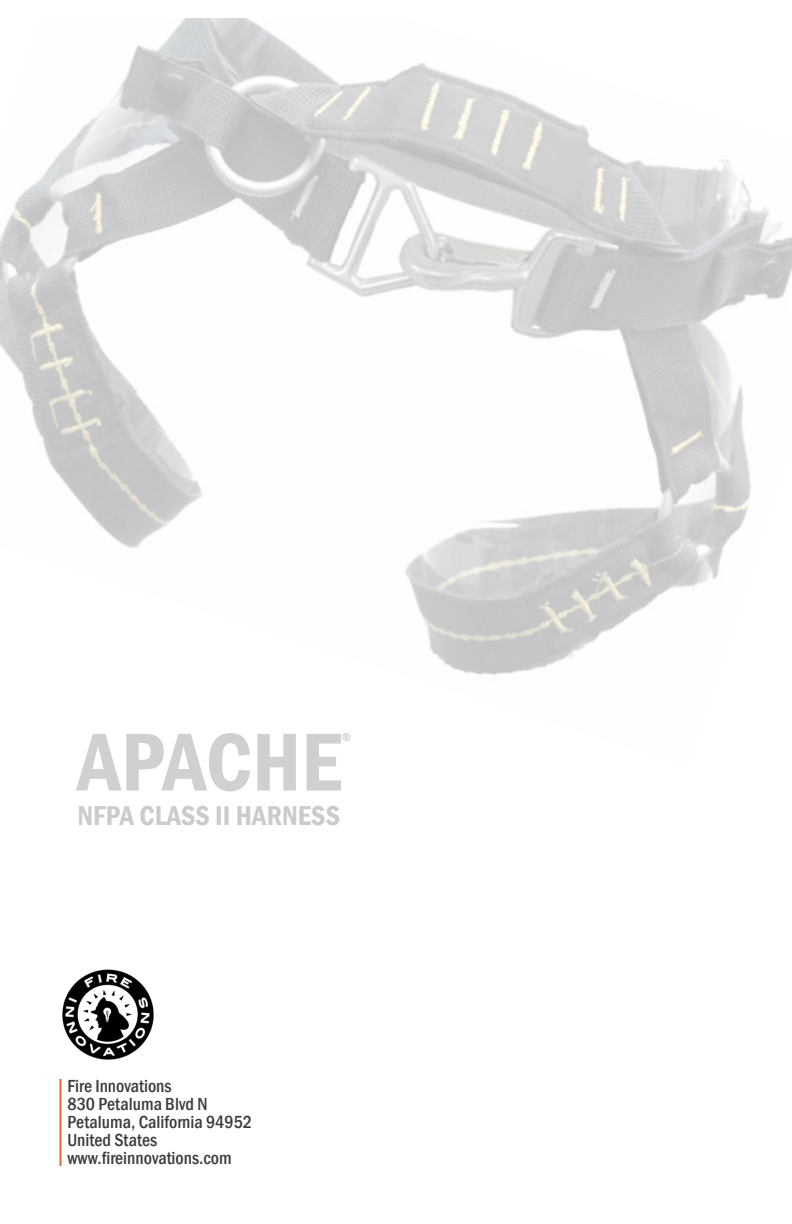
<style>
.page{position:relative;width:792px;height:1224px;background:#fff}
.page>*{position:absolute;margin:0;border:0;box-sizing:border-box;transform-origin:0 0}
.t1{font:600 condensed 85px "Franklin Gothic";color:#cfd0d2}
.t2{font:600 condensed 28px "Franklin Gothic";letter-spacing:.005em;color:#cacbcd}
.t3{font:500 condensed 18px "Franklin Gothic";color:#3c3c3d}
.t4{font:600 condensed 12px "Franklin Gothic";color:#cfd0d2}
</style>
<div class="page">
<img style="left:62px;top:969px;width:92px;height:91px">
<hr style="left:60px;top:1079px;width:2px;height:87px;background:#f36621">
<img style="left:0;top:18px;width:792px;height:657px">
<p class="t1" style="left:78px;top:705px;width:266px">APACHE</p>
<p class="t4" style="left:342px;top:728px;width:11px">®</p>
<p class="t2" style="left:78px;top:797px;width:264px">NFPA CLASS II HARNESS</p>
<p class="t3" style="left:68px;top:1074px;width:106px">Fire Innovations</p>
<p class="t3" style="left:68px;top:1092px;width:142px">830 Petaluma Blvd N</p>
<p class="t3" style="left:68px;top:1110px;width:186px">Petaluma, California 94952</p>
<p class="t3" style="left:68px;top:1128px;width:91px">United States</p>
<p class="t3" style="left:68px;top:1146px;width:166px">www.fireinnovations.com</p>
</div>
